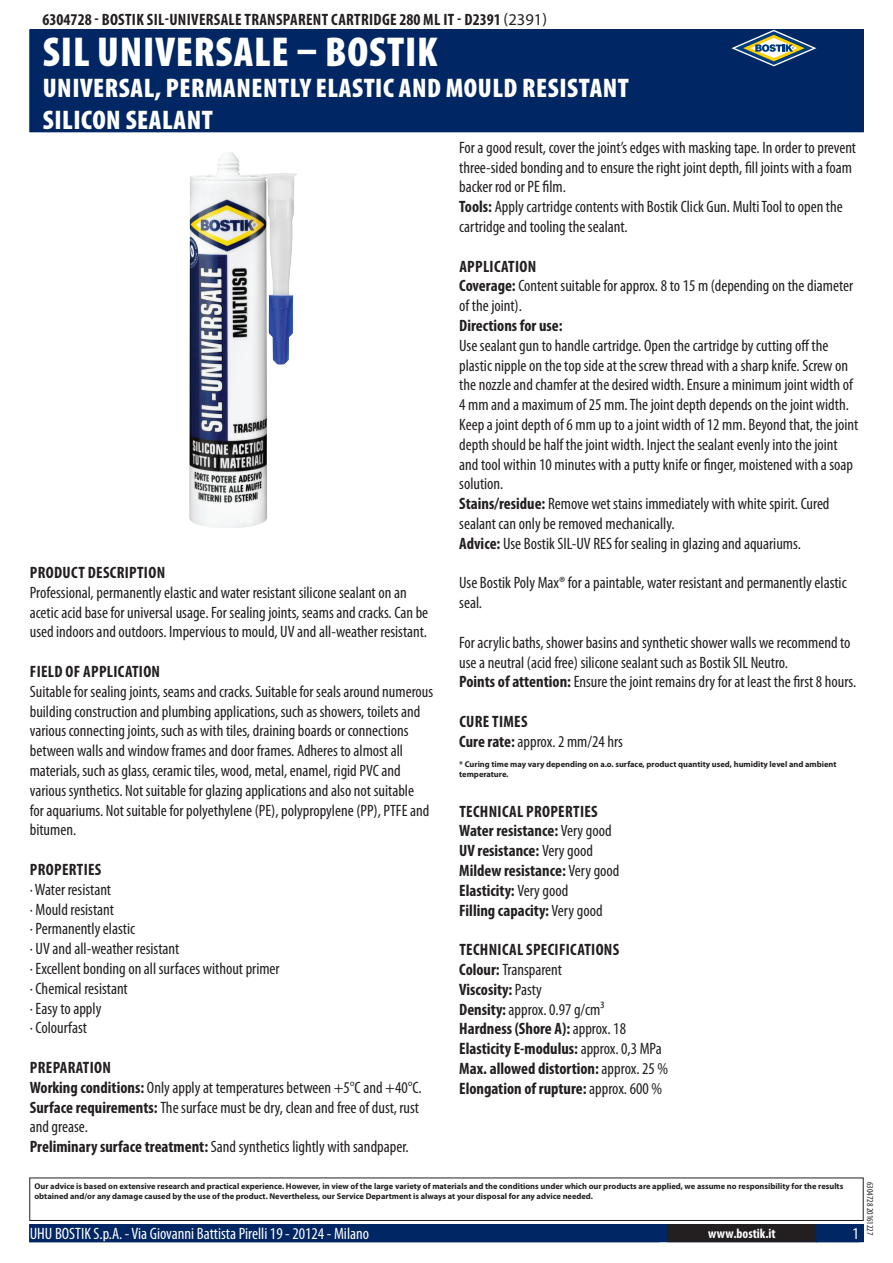
<style>
.page{position:relative;width:893px;height:1263px;background:#fff}
.page>*{position:absolute;margin:0;border:0;box-sizing:border-box;transform-origin:0 0}
.PageHeader{font:900 condensed 42px "Myriad Pro";letter-spacing:.02em;color:#fff}
.PageSubheader{font:900 condensed 27px/32.4px "Myriad Pro";letter-spacing:.02em;color:#fff}
.Regular{font:condensed 16.5px/19.8px "Myriad Pro";color:#231f20}
.Regular-2{font:700 condensed 16.5px "Myriad Pro";color:#231f20}
.TOCItem{font:700 condensed 16.5px "Myriad Pro";letter-spacing:.02em;color:#231f20}
.ContactData{font:condensed 16.5px "Myriad Pro";color:#fff}
.URL{font:700 condensed 13.5px "Myriad Pro";color:#fff}
.Revisie{font:condensed 9px "Myriad Pro";color:#231f20}
.Disclaimer{font:700 8.4px/10.1px "Myriad Pro";color:#231f20}
.s1{font-weight:400;font-stretch:normal}
.s2{font-weight:700}
.s3{font-weight:400}
</style>
<div class="page">
<div style="left:30px;top:30px;width:833px;height:102px;background:#002663"></div>
<svg style="left:731px;top:30px;width:85px;height:36px"></svg>
<div style="left:29px;top:1177px;width:835px;height:44px;border:1px solid #231f20"></div>
<div style="left:30px;top:1225px;width:833px;height:17px;background:#002663"></div>
<div style="left:29px;top:1224px;width:835px;height:18px;border:1px solid #002663"></div>
<div style="left:668px;top:1225px;width:148px;height:17px;background:#231f20"></div>
<div style="left:667px;top:1224px;width:150px;height:18px;border:1px solid #231f20"></div>
<img style="left:189px;top:152px;width:109px;height:376px">
<p class="TOCItem" style="left:43px;top:9px;width:506px">6304728 - Bostik SI L-Universale Transparent Cartridge 280 ml IT - D2391 <span class="s1">(2391)</span></p>
<p class="PageHeader" style="left:43px;top:25px;width:396px">SIL UNIVERSALE – BOSTIK</p>
<p class="PageSubheader" style="left:43px;top:71px;width:588px">UNIVERSAL, PERMANENTLY ELASTIC AND MOULD RESISTANT<br>SILICON SEALANT</p>
<p class="TOCItem" style="left:30px;top:562px;width:137px">Product description</p>
<p class="Regular" style="left:30px;top:582px;width:400px">Professional, permanently elastic and water resistant silicone sealant on an acetic acid base for universal usage. For sealing joints, seams and cracks. Can be used indoors and outdoors. Impervious to mould, UV and all-weather resistant.</p>
<p class="TOCItem" style="left:30px;top:661px;width:132px">Field of application</p>
<p class="Regular" style="left:30px;top:681px;width:405px">Suitable for sealing joints, seams and cracks. Suitable for seals around numerous building construction and plumbing applications, such as showers, toilets and various connecting joints, such as with tiles, draining boards or connections between walls and window frames and door frames. Adheres to almost all materials, such as glass, ceramic tiles, wood, metal, enamel, rigid PVC and various synthetics. Not suitable for glazing applications and also not suitable<br>for aquariums. Not suitable for polyethylene (PE), polypropylene (PP), PTFE and bitumen.</p>
<p class="TOCItem" style="left:30px;top:859px;width:73px">Properties</p>
<p class="Regular" style="left:30px;top:879px;width:251px">· Water resistant<br>· Mould resistant<br>· Permanently elastic<br>· UV and all-weather resistant<br>· Excellent bonding on all surfaces without primer · Chemical resistant<br>· Easy to apply<br>· Colourfast</p>
<p class="TOCItem" style="left:30px;top:1057px;width:83px">Preparation</p>
<p class="Regular" style="left:30px;top:1077px;width:393px"><span class="s2">Working conditions:</span> Only apply at temperatures between +5°C and +40°C.</p>
<p class="Regular" style="left:30px;top:1097px;width:391px"><span class="s2">Surface requirements:</span> The surface must be dry, clean and free of dust, rust and grease.</p>
<p class="Regular" style="left:30px;top:1137px;width:381px"><span class="s2">Preliminary surface treatment:</span> Sand synthetics lightly with sandpaper.</p>
<p class="Regular" style="left:459px;top:137px;width:398px">For a good result, cover the joint’s edges with masking tape. In order to prevent three-sided bonding and to ensure the right joint depth, fill joints with a foam backer rod or PE film.</p>
<p class="Regular" style="left:459px;top:197px;width:385px"><span class="s2">Tools:</span> Apply cartridge contents with Bostik Click Gun. Multi Tool to open the cartridge and tooling the sealant.</p>
<p class="TOCItem" style="left:459px;top:256px;width:78px">Application</p>
<p class="Regular" style="left:459px;top:276px;width:395px"><span class="s2">Coverage:</span> Content suitable for approx. 8 to 1 5 m (depending on the diameter of the joint).</p>
<p class="Regular-2" style="left:459px;top:315px;width:105px">Directions for use:</p>
<p class="Regular" style="left:459px;top:335px;width:401px">Use sealant gun to handle cartridge. Open the cartridge by cutting off the plastic nipple on the top side at the screw thread with a sharp knife. Screw on the nozzle and chamfer at the desired width. Ensure a minimum joint width of 4 mm and a maximum of 25 mm. The joint depth depends on the joint width.<br>Keep a joint depth of 6 mm up to a joint width of 1 2 mm. Beyond that, the joint depth should be half the joint width. Inject the sealant evenly into the joint and tool within 1 0 minutes with a putty knife or finger, moistened with a soap solution.</p>
<p class="Regular" style="left:459px;top:494px;width:372px"><span class="s2">Stains/residue:</span> Remove wet stains immediately with white spirit. Cured sealant can only be removed mechanically.</p>
<p class="Regular" style="left:459px;top:533px;width:343px"><span class="s2">Advice:</span> Use Bostik SIL-UV RES for sealing in glazing and aquariums.</p>
<p class="Regular" style="left:459px;top:573px;width:389px">Use Bostik Poly Max® for a paintable, water resistant and permanently elastic seal.</p>
<p class="Regular" style="left:459px;top:632px;width:393px">For acrylic baths, shower basins and synthetic shower walls we recommend to use a neutral (acid free) silicone sealant such as Bostik SIL Neutro.</p>
<p class="Regular" style="left:459px;top:672px;width:399px"><span class="s2">Points of attention:</span> Ensure the joint remains dry for at least the first 8 hours.</p>
<p class="TOCItem" style="left:459px;top:711px;width:70px">Cure times</p>
<p class="Regular" style="left:459px;top:731px;width:165px"><span class="s2">Cure rate:</span> approx. 2 mm/24 hrs</p>
<p class="Disclaimer" style="left:459px;top:759px;width:379px">* Curing time may vary depending on a.o. surface, product quantity used, humidity level and ambient temperature.</p>
<p class="TOCItem" style="left:459px;top:801px;width:140px">Technical properties</p>
<p class="Regular-2" style="left:459px;top:821px;width:154px">Water resistance: <span class="s3">Very good</span></p>
<p class="Regular-2" style="left:459px;top:840px;width:135px">UV resistance: <span class="s3">Very good</span></p>
<p class="Regular-2" style="left:459px;top:860px;width:162px">Mildew resistance: <span class="s3">Very good</span></p>
<p class="Regular-2" style="left:459px;top:880px;width:111px">Elasticity: <span class="s3">Very good</span></p>
<p class="Regular-2" style="left:459px;top:900px;width:145px">Filling capacity: <span class="s3">Very good</span></p>
<p class="TOCItem" style="left:459px;top:939px;width:161px">Technical specifications</p>
<p class="Regular" style="left:459px;top:959px;width:104px"><span class="s2">Colour:</span> Transparent</p>
<p class="Regular-2" style="left:459px;top:979px;width:84px">Viscosity: <span class="s3">Pasty</span></p>
<p class="Regular" style="left:459px;top:999px;width:147px"><span class="s2">Density:</span> approx. 0.97 g/cm³</p>
<p class="Regular-2" style="left:459px;top:1019px;width:168px">Hardness (Shore A): <span class="s3">approx. 1 8</span></p>
<p class="Regular-2" style="left:459px;top:1038px;width:204px">Elasticity E-modulus: <span class="s3">approx. 0,3 MPa</span></p>
<p class="Regular-2" style="left:459px;top:1058px;width:210px">Max. allowed distortion: <span class="s3">approx. 25 %</span></p>
<p class="Regular-2" style="left:459px;top:1078px;width:204px">Elongation of rupture: <span class="s3">approx. 600 %</span></p>
<p class="Disclaimer" style="left:34px;top:1181px;width:810px">Our advice is based on extensive research and practical experience. However, in view of the large variety of materials and the conditions under which our products are applied, we assume no responsibility for the results obtained and/or any damage caused by the use of the product. Nevertheless, our Service Department is always at your disposal for any advice needed.</p>
<p class="ContactData" style="left:30px;top:1224px;width:341px">UHU BOSTIK S.p.A. - Via Giovanni Battista Pirelli 1 9 - 201 24 - Milano</p>
<p class="URL" style="left:708px;top:1225px;width:69px">www.bostik.it</p>
<p class="Revisie" style="left:875px;top:1182px;width:55px;rotate:90deg">6304728 201 61 227</p>
</div>
